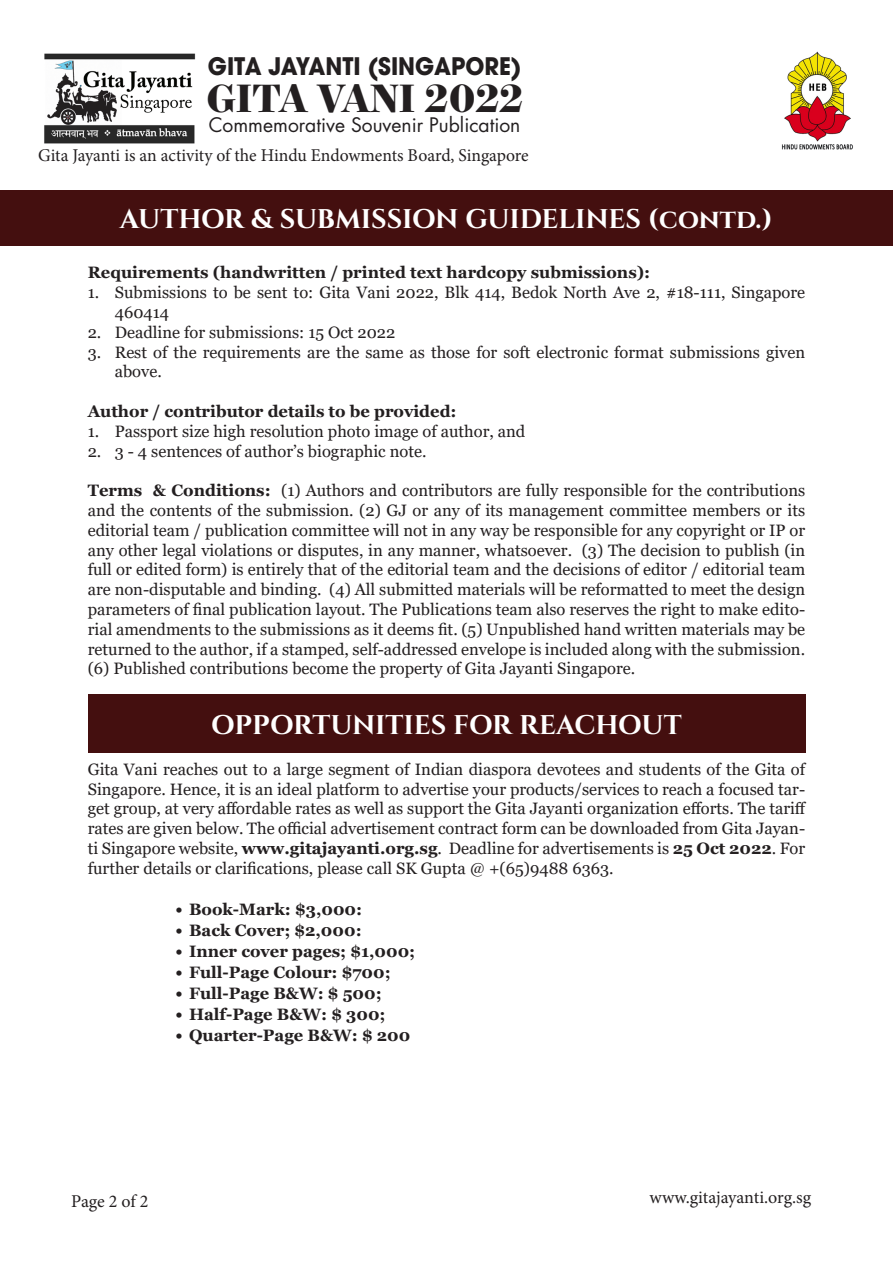
<style>
.page{position:relative;width:893px;height:1263px;background:#fff}
.page>*{position:absolute;margin:0;border:0;box-sizing:border-box;transform-origin:0 0}
.t1{font:700 45px "Surveyor Display";color:#231f20;scale:.93 1}
.t2{font:700 27px "Cinzel";letter-spacing:-.005em;color:#fff}
.t3{font:700 24px "Avant Garde";color:#231f20;scale:.93 1}
.t4{font:19.5px "Futura Std";color:#231f20}
.t5{font:18px "Minion Pro";letter-spacing:-.005em;color:#231f20}
.t6{font:16.5px/19.8px "Georgia";color:#231f20}
.t7{font:700 16.5px "Georgia";color:#231f20}
.s1{font-weight:700}
</style>
<div class="page">
<img style="left:44px;top:53px;width:151px;height:91px">
<img style="left:781px;top:51px;width:72px;height:99px">
<div style="left:0;top:190px;width:893px;height:55px;background:#440f0f"></div>
<div style="left:88px;top:694px;width:717px;height:58px;background:#440f0f"></div>
<h3 class="t3" style="left:208px;top:50px;width:338px">GITA JAYANTI (SINGAPORE)</h3>
<h1 class="t1" style="left:207px;top:70px;width:342px">GITA VANI 2022</h1>
<p class="t4" style="left:209px;top:113px;width:313px">Commemorative Souvenir Publication</p>
<p class="t5" style="left:38px;top:143px;width:492px">Gita Jayanti is an activity of the Hindu Endowments Board, Singapore</p>
<p class="t2" style="left:120px;top:203px;width:655px">AUTHOR &amp; SUBMISSION GUIDELINES (contd.)</p>
<p class="t7" style="left:88px;top:262px;width:564px">Requirements (handwritten / printed text hardcopy submissions):</p>
<p class="t6" style="left:115px;top:283px;width:692px;text-indent:-27px">1. Submissions to be sent to: Gita Vani 2022, Blk 414, Bedok North Ave 2, #18-111, Singapore<br>460414</p>
<p class="t6" style="left:88px;top:322px;width:309px">2. Deadline for submissions: 15 Oct 2022</p>
<p class="t6" style="left:115px;top:342px;width:692px;text-indent:-27px">3. Rest of the requirements are the same as those for soft electronic format submissions given above.</p>
<p class="t7" style="left:88px;top:401px;width:370px">Author / contributor details to be provided:</p>
<p class="t6" style="left:88px;top:421px;width:439px">1. Passport size high resolution photo image of author, and</p>
<p class="t6" style="left:88px;top:441px;width:340px">2. 3 - 4 sentences of author’s biographic note.</p>
<p class="t6" style="left:88px;top:481px;width:719px;text-align:justify"><span class="s1">Terms &amp; Conditions:</span> (1) Authors and contributors are fully responsible for the contributions and the contents of the submission. (2) GJ or any of its management committee members or its editorial team / publication committee will not in any way be responsible for any copyright or IP or any other legal violations or disputes, in any manner, whatsoever. (3) The decision to publish (in full or edited form) is entirely that of the editorial team and the decisions of editor / editorial team are non-disputable and binding. (4) All submitted materials will be reformatted to meet the design parameters of final publication layout. The Publications team also reserves the right to make edito&shy;rial amendments to the submissions as it deems fit. (5) Unpublished hand written materials may be returned to the author, if a stamped, self-addressed envelope is included along with the submission. (6) Published contributions become the property of Gita Jayanti Singapore.</p>
<p class="t2" style="left:211px;top:708px;width:472px">OPPORTUNITIES FOR REACHOUT</p>
<p class="t6" style="left:88px;top:759px;width:720px;text-align:justify">Gita Vani reaches out to a large segment of Indian diaspora devotees and students of the Gita of Singapore. Hence, it is an ideal platform to advertise your products/services to reach a focused tar&shy;get group, at very affordable rates as well as support the Gita Jayanti organization efforts. The tariff rates are given below. The official advertisement contract form can be downloaded from Gita Jayan&shy;ti Singapore website, <span class="s1">www.gitajayanti.org.sg</span>. Deadline for advertisements is <span class="s1">25 Oct 2022</span>. For further details or clarifications, please call SK Gupta @ +(65)9488 6363.</p>
<p class="t7" style="left:176px;top:898px;width:188px">• Book-Mark: $3,000:</p>
<p class="t7" style="left:176px;top:919px;width:188px">• Back Cover; $2,000:</p>
<p class="t7" style="left:176px;top:940px;width:241px">• Inner cover pages; $1,000;</p>
<p class="t7" style="left:176px;top:961px;width:217px">• Full-Page Colour: $700;</p>
<p class="t7" style="left:176px;top:982px;width:208px">• Full-Page B&amp;W: $ 500;</p>
<p class="t7" style="left:176px;top:1003px;width:212px">• Half-Page B&amp;W: $ 300;</p>
<p class="t7" style="left:176px;top:1024px;width:236px">• Quarter-Page B&amp;W: $ 200</p>
<p class="t5" style="left:71px;top:1189px;width:79px">Page 2 of 2</p>
<p class="t5" style="left:649px;top:1185px;width:163px">www.gitajayanti.org.sg</p>
</div>
